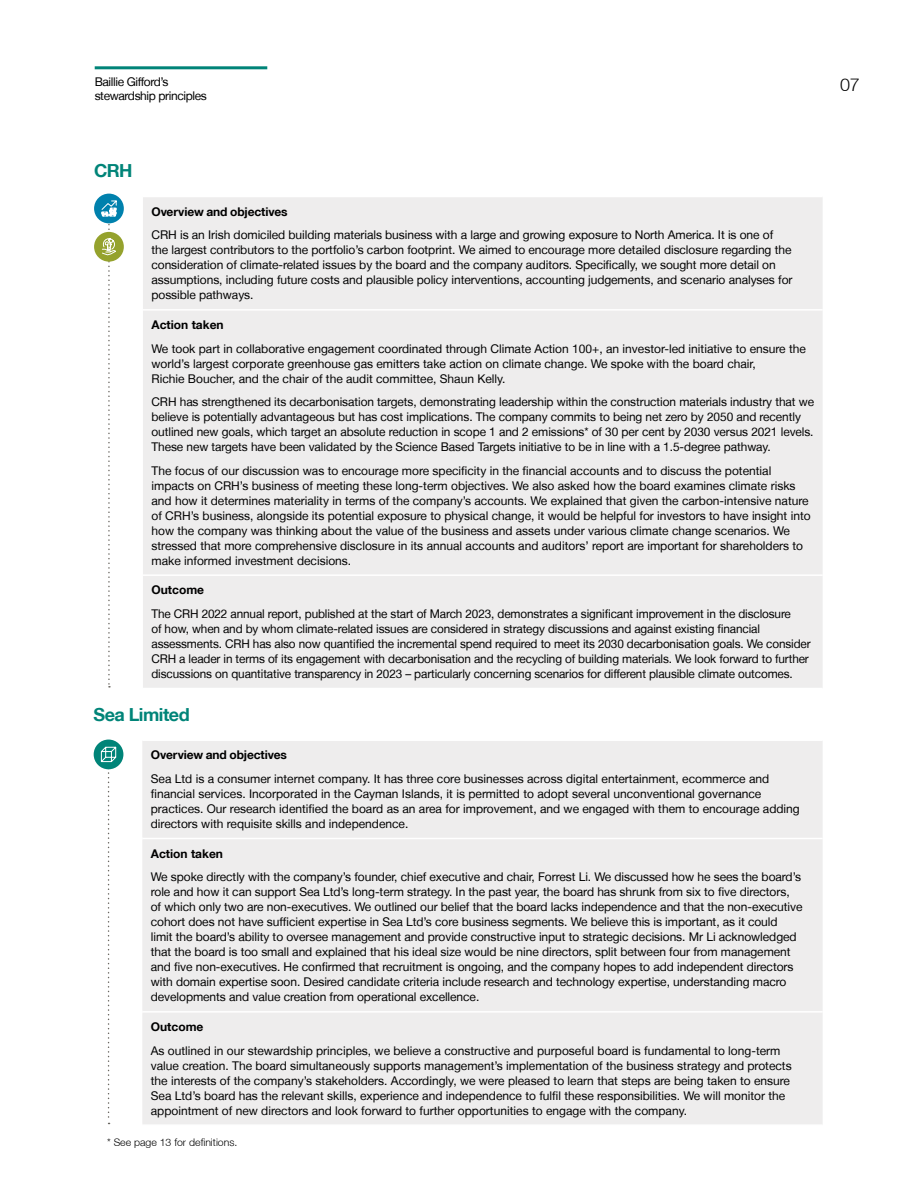
<style>
.page{position:relative;width:918px;height:1188px;background:#fff}
.page>*{position:absolute;margin:0;border:0;box-sizing:border-box;transform-origin:0 0}
.t1{font:700 18px "Helvetica Neue LT";letter-spacing:-.025em;color:#008478}
.t2{font:300 18px "Helvetica Neue LT";color:#000}
.t3{font:12px/15px "Helvetica Neue LT";letter-spacing:-.005em;color:#000}
.t4{font:700 12px "Helvetica Neue LT";color:#000}
.t5{font:12px/13.5px "Helvetica Neue LT";letter-spacing:-.03em;color:#000}
.t6{font:300 10.5px "Helvetica Neue LT";color:#000}
</style>
<div class="page">
<hr style="left:95px;top:66px;width:172px;height:3px;background:#008478">
<div style="left:143px;top:197px;width:680px;height:491px;background:#eeeded"></div>
<hr style="left:143px;top:309px;width:680px;height:2px;background:#fff">
<hr style="left:143px;top:574px;width:680px;height:2px;background:#fff">
<div style="left:142px;top:741px;width:681px;height:383px;background:#eeeded"></div>
<hr style="left:142px;top:838px;width:681px;height:1px;background:#fff">
<hr style="left:142px;top:1011px;width:681px;height:2px;background:#fff">
<div style="left:94px;top:740px;width:29px;height:29px;background:#008478;border-radius:50%"></div>
<svg style="left:101px;top:746px;width:16px;height:378px"></svg>
<div style="left:94px;top:194px;width:30px;height:29px;background:#0081ad;border-radius:50%"></div>
<div style="left:94px;top:232px;width:30px;height:30px;background:#95a22d;border-radius:50%"></div>
<svg style="left:101px;top:200px;width:16px;height:488px"></svg>
<p class="t5" style="left:95px;top:75px;width:114px">Baillie Gifford’s stewardship principles</p>
<h1 class="t1" style="left:94px;top:160px;width:40px">CRH</h1>
<p class="t4" style="left:151px;top:204px;width:138px">Overview and objectives</p>
<p class="t3" style="left:151px;top:227px;width:643px">CRH is an Irish domiciled building materials business with a large and growing exposure to North America. It is one of the largest contributors to the portfolio’s carbon footprint. We aimed to encourage more detailed disclosure regarding the consideration of climate-related issues by the board and the company auditors. Specifically, we sought more detail on assumptions, including future costs and plausible policy interventions, accounting judgements, and scenario analyses for possible pathways.</p>
<p class="t4" style="left:151px;top:317px;width:74px">Action taken</p>
<p class="t3" style="left:151px;top:341px;width:656px">We took part in collaborative engagement coordinated through Climate Action 100+, an investor-led initiative to ensure the world’s largest corporate greenhouse gas emitters take action on climate change. We spoke with the board chair,<br>Richie Boucher, and the chair of the audit committee, Shaun Kelly.</p>
<p class="t3" style="left:151px;top:394px;width:664px">CRH has strengthened its decarbonisation targets, demonstrating leadership within the construction materials industry that we believe is potentially advantageous but has cost implications. The company commits to being net zero by 2050 and recently outlined new goals, which target an absolute reduction in scope 1 and 2 emissions* of 30 per cent by 2030 versus 2021 levels.<br>These new targets have been validated by the Science Based Targets initiative to be in line with a 1.5-degree pathway.</p>
<p class="t3" style="left:151px;top:463px;width:661px">The focus of our discussion was to encourage more specificity in the financial accounts and to discuss the potential impacts on CRH’s business of meeting these long-term objectives. We also asked how the board examines climate risks and how it determines materiality in terms of the company’s accounts. We explained that given the carbon-intensive nature of CRH’s business, alongside its potential exposure to physical change, it would be helpful for investors to have insight into how the company was thinking about the value of the business and assets under various climate change scenarios. We stressed that more comprehensive disclosure in its annual accounts and auditors’ report are important for shareholders to make informed investment decisions.</p>
<p class="t4" style="left:151px;top:583px;width:54px">Outcome</p>
<p class="t3" style="left:151px;top:606px;width:661px">The CRH 2022 annual report, published at the start of March 2023, demonstrates a significant improvement in the disclosure<br>of how, when and by whom climate-related issues are considered in strategy discussions and against existing financial assessments. CRH has also now quantified the incremental spend required to meet its 2030 decarbonisation goals. We consider CRH a leader in terms of its engagement with decarbonisation and the recycling of building materials. We look forward to further discussions on quantitative transparency in 2023 – particularly concerning scenarios for different plausible climate outcomes.</p>
<h1 class="t1" style="left:93px;top:704px;width:98px">Sea Limited</h1>
<p class="t4" style="left:151px;top:748px;width:138px">Overview and objectives</p>
<p class="t3" style="left:151px;top:771px;width:651px">Sea Ltd is a consumer internet company. It has three core businesses across digital entertainment, ecommerce and financial services. Incorporated in the Cayman Islands, it is permitted to adopt several unconventional governance practices. Our research identified the board as an area for improvement, and we engaged with them to encourage adding directors with requisite skills and independence.</p>
<p class="t4" style="left:151px;top:846px;width:74px">Action taken</p>
<p class="t3" style="left:151px;top:869px;width:653px">We spoke directly with the company’s founder, chief executive and chair, Forrest Li. We discussed how he sees the board’s role and how it can support Sea Ltd’s long-term strategy. In the past year, the board has shrunk from six to five directors, of which only two are non-executives. We outlined our belief that the board lacks independence and that the non-executive cohort does not have sufficient expertise in Sea Ltd’s core business segments. We believe this is important, as it could<br>limit the board’s ability to oversee management and provide constructive input to strategic decisions. Mr Li acknowledged that the board is too small and explained that his ideal size would be nine directors, split between four from management and five non-executives. He confirmed that recruitment is ongoing, and the company hopes to add independent directors with domain expertise soon. Desired candidate criteria include research and technology expertise, understanding macro developments and value creation from operational excellence.</p>
<p class="t4" style="left:151px;top:1019px;width:54px">Outcome</p>
<p class="t3" style="left:151px;top:1043px;width:642px">As outlined in our stewardship principles, we believe a constructive and purposeful board is fundamental to long-term value creation. The board simultaneously supports management’s implementation of the business strategy and protects the interests of the company’s stakeholders. Accordingly, we were pleased to learn that steps are being taken to ensure Sea Ltd’s board has the relevant skills, experience and independence to fulfil these responsibilities. We will monitor the appointment of new directors and look forward to further opportunities to engage with the company.</p>
<p class="t6" style="left:107px;top:1136px;width:132px">* See page 13 for definitions.</p>
<h1 class="t2" style="left:840px;top:73px;width:21px">07</h1>
</div>
